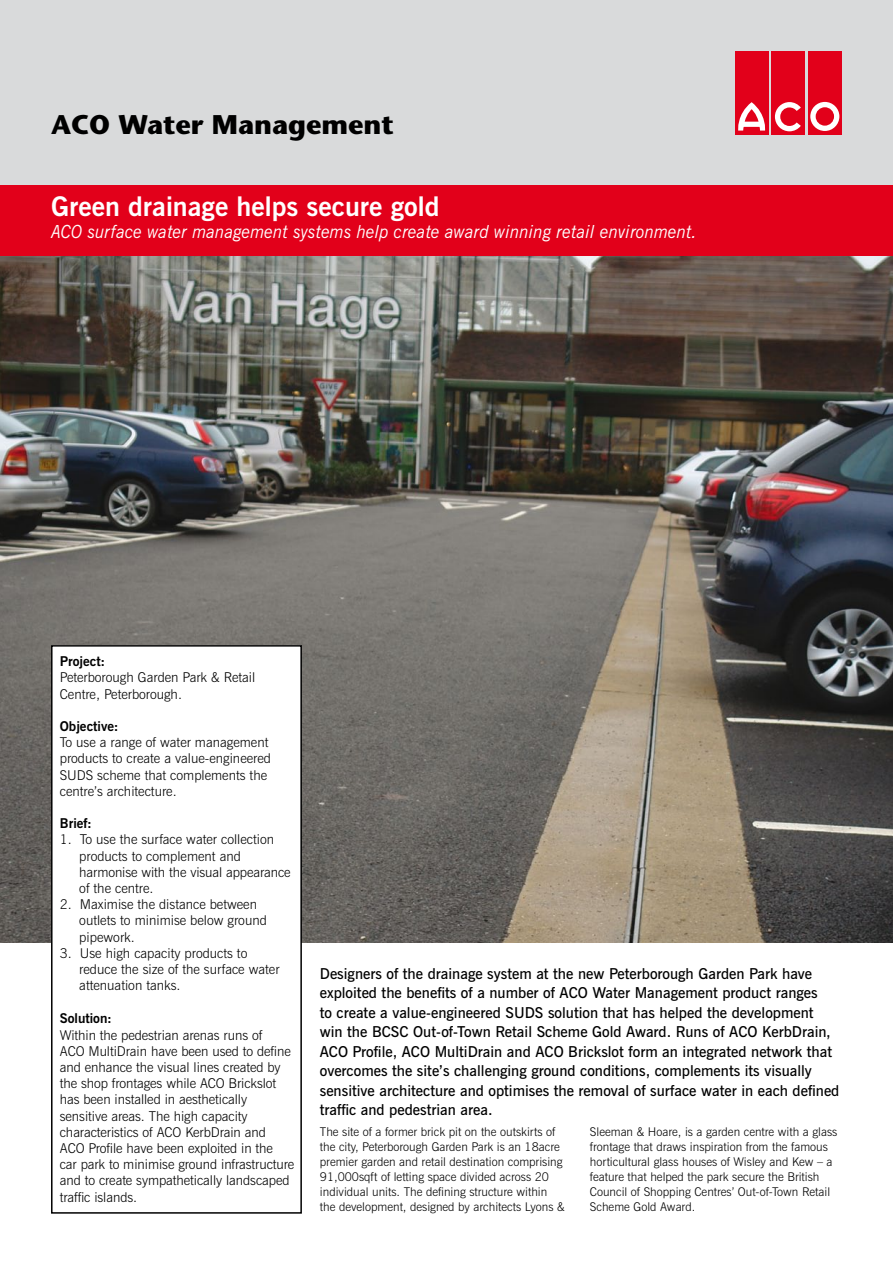
<style>
.page{position:relative;width:893px;height:1263px;background:#fff}
.page>*{position:absolute;margin:0;border:0;box-sizing:border-box;transform-origin:0 0}
.t1{font:700 27px "News Gothic BT";color:#fff}
.t2{font:700 27px "Stone Sans";color:#000}
.t3{font:italic 18px "News Gothic BT";color:#fff;scale:.95 1}
.t4{font:600 15px/19.5px "News Gothic BT";color:#000}
.t5{font:300 13.5px/16.2px "News Gothic BT";letter-spacing:-.005em;color:#000}
.t6{font:700 13.5px "News Gothic BT";color:#000}
.t7{font:300 12px/15px "News Gothic BT";color:#000}
</style>
<div class="page">
<img style="left:0;top:256px;width:893px;height:686px">
<div style="left:0;top:0;width:893px;height:190px;background:#d9dadb"></div>
<div style="left:735px;top:51px;width:34px;height:83px;background:#e2001a"></div>
<div style="left:771px;top:51px;width:34px;height:83px;background:#e2001a"></div>
<div style="left:808px;top:51px;width:34px;height:83px;background:#e2001a"></div>
<svg style="left:810px;top:102px;width:29px;height:29px"></svg>
<svg style="left:775px;top:102px;width:26px;height:29px"></svg>
<svg style="left:738px;top:102px;width:28px;height:29px"></svg>
<div style="left:0;top:186px;width:893px;height:70px;background:#e2001a"></div>
<div style="left:52px;top:646px;width:249px;height:567px;background:#fff"></div>
<div style="left:51px;top:645px;width:251px;height:569px;border:2px solid #000"></div>
<h1 class="t2" style="left:51px;top:107px;width:345px">ACO Water Management</h1>
<h1 class="t1" style="left:51px;top:190px;width:390px">Green drainage helps secure gold</h1>
<h2 class="t3" style="left:51px;top:221px;width:681px">ACO surface water management systems help create award winning retail environment.</h2>
<p class="t6" style="left:60px;top:653px;width:47px">Project:</p>
<p class="t5" style="left:60px;top:669px;width:197px">Peterborough Garden Park &amp; Retail<br>Centre, Peterborough.</p>
<p class="t6" style="left:60px;top:718px;width:60px">Objective:</p>
<p class="t5" style="left:60px;top:734px;width:213px">To use a range of water management products to create a value-engineered<br>SUDS scheme that complements the centre’s architecture.</p>
<p class="t6" style="left:60px;top:815px;width:34px">Brief:</p>
<p class="t5" style="left:79px;top:831px;width:213px;text-indent:-19px">1. To use the surface water collection products to complement and harmonise with the visual appearance of the centre.</p>
<p class="t5" style="left:79px;top:896px;width:189px;text-indent:-19px">2. Maximise the distance between outlets to minimise below ground pipework.</p>
<p class="t5" style="left:79px;top:945px;width:202px;text-indent:-19px">3. Use high capacity products to reduce the size of the surface water attenuation tanks.</p>
<p class="t6" style="left:60px;top:1010px;width:54px">Solution:</p>
<p class="t5" style="left:60px;top:1026px;width:236px">Within the pedestrian arenas runs of<br>ACO MultiDrain have been used to define and enhance the visual lines created by the shop frontages while ACO Brickslot has been installed in aesthetically sensitive areas. The high capacity characteristics of ACO KerbDrain and<br>ACO Profile have been exploited in the<br>car park to minimise ground infrastructure and to create sympathetically landscaped traffic islands.</p>
<p class="t4" style="left:320px;top:964px;width:521px">Designers of the drainage system at the new Peterborough Garden Park have exploited the benefits of a number of ACO Water Management product ranges<br>to create a value-engineered SUDS solution that has helped the development win the BCSC Out-of-Town Retail Scheme Gold Award. Runs of ACO KerbDrain, ACO Profile, ACO MultiDrain and ACO Brickslot form an integrated network that overcomes the site’s challenging ground conditions, complements its visually sensitive architecture and optimises the removal of surface water in each defined traffic and pedestrian area.</p>
<p class="t7" style="left:320px;top:1124px;width:246px">The site of a former brick pit on the outskirts of the city, Peterborough Garden Park is an 18acre premier garden and retail destination comprising 91,000sqft of letting space divided across 20 individual units. The defining structure within the development, designed by architects Lyons &amp;</p>
<p class="t7" style="left:590px;top:1124px;width:249px">Sleeman &amp; Hoare, is a garden centre with a glass frontage that draws inspiration from the famous horticultural glass houses of Wisley and Kew – a feature that helped the park secure the British Council of Shopping Centres’ Out-of-Town Retail Scheme Gold Award.</p>
</div>
